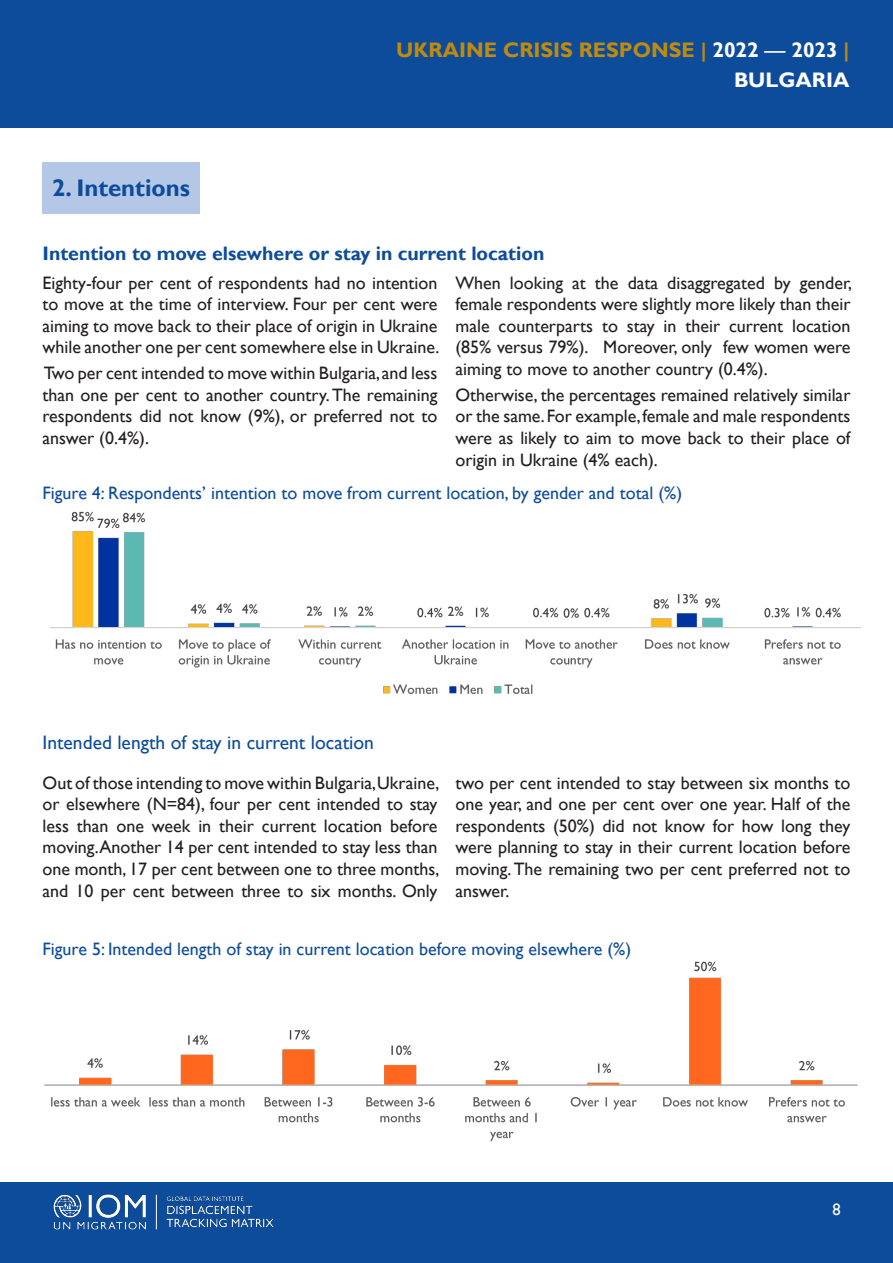
<style>
.page{position:relative;width:893px;height:1263px;background:#fff}
.page>*{position:absolute;margin:0;border:0;box-sizing:border-box;transform-origin:0 0}
.Main_title{font:700 24px "Gill Sans";color:#0d4c9b}
.t1{font:700 21px/30px "Gill Sans";color:#bf8b0f;text-align:right}
.Sub_heading{font:700 19.5px "Gill Sans";color:#0d4c9b}
.Sub_heading-2{font:19.5px "Gill Sans";color:#0d4c9b}
.t2{font:18px/21.6px "Gill Sans";color:#231f20;text-align:justify}
.t3{font:18px "Gill Sans";color:#0d4c9b}
.t4{font:16.5px "Gill Sans";color:#fff}
.s1{color:#fff}
.s2{font-weight:400;color:#fff}
</style>
<div class="page">
<div style="left:0;top:0;width:893px;height:128px;background:#0d4c9b"></div>
<div style="left:0;top:1182px;width:893px;height:81px;background:#0d4c9b"></div>
<img style="left:53px;top:1194px;width:221px;height:36px">
<div style="left:43px;top:162px;width:157px;height:51px;background:#b4c7e7"></div>
<img style="left:44px;top:961px;width:814px;height:181px">
<img style="left:50px;top:511px;width:811px;height:183px">
<p class="Main_title" style="left:52px;top:174px;width:139px">2. Intentions</p>
<p class="t1" style="left:396px;top:35px;width:455px">UKRAINE CRISIS RESPONSE | <span class="s1">2022</span> <span class="s2">—</span> <span class="s1">2023</span> |<br><span class="s1">BULGARIA</span></p>
<p class="Sub_heading" style="left:43px;top:242px;width:503px">Intention to move elsewhere or stay in current location</p>
<p class="t2" style="left:43px;top:272px;width:398px">Eighty-four per cent of respondents had no intention to move at the time of interview. Four per cent were aiming to move back to their place of origin in Ukraine while another one per cent somewhere else in Ukraine.</p>
<p class="t2" style="left:43px;top:363px;width:396px">Two per cent intended to move within Bulgaria, and less than one per cent to another country. The remaining respondents did not know (9%), or preferred not to answer (0.4%).</p>
<p class="t2" style="left:455px;top:272px;width:398px">When looking at the data disaggregated by gender, female respondents were slightly more likely than their male counterparts to stay in their current location (85% versus 79%). Moreover, only few women were aiming to move to another country (0.4%).</p>
<p class="t2" style="left:455px;top:384px;width:396px">Otherwise, the percentages remained relatively similar or the same. For example, female and male respondents were as likely to aim to move back to their place of origin in Ukraine (4% each).</p>
<p class="t3" style="left:43px;top:483px;width:641px">Figure 4: Respondents’ intention to move from current location, by gender and total (%)</p>
<p class="Sub_heading-2" style="left:43px;top:731px;width:333px">Intended length of stay in current location</p>
<p class="t2" style="left:43px;top:772px;width:398px">Out of those intending to move within Bulgaria, Ukraine, or elsewhere (N=84), four per cent intended to stay less than one week in their current location before moving.Another 14 per cent intended to stay less than one month, 17 per cent between one to three months, and 10 per cent between three to six months. Only</p>
<p class="t2" style="left:455px;top:772px;width:396px">two per cent intended to stay between six months to one year, and one per cent over one year. Half of the respondents (50%) did not know for how long they were planning to stay in their current location before moving. The remaining two per cent preferred not to answer.</p>
<p class="t3" style="left:43px;top:938px;width:590px">Figure 5: Intended length of stay in current location before moving elsewhere (%)</p>
<p class="t4" style="left:832px;top:1200px;width:10px">8</p>
</div>
